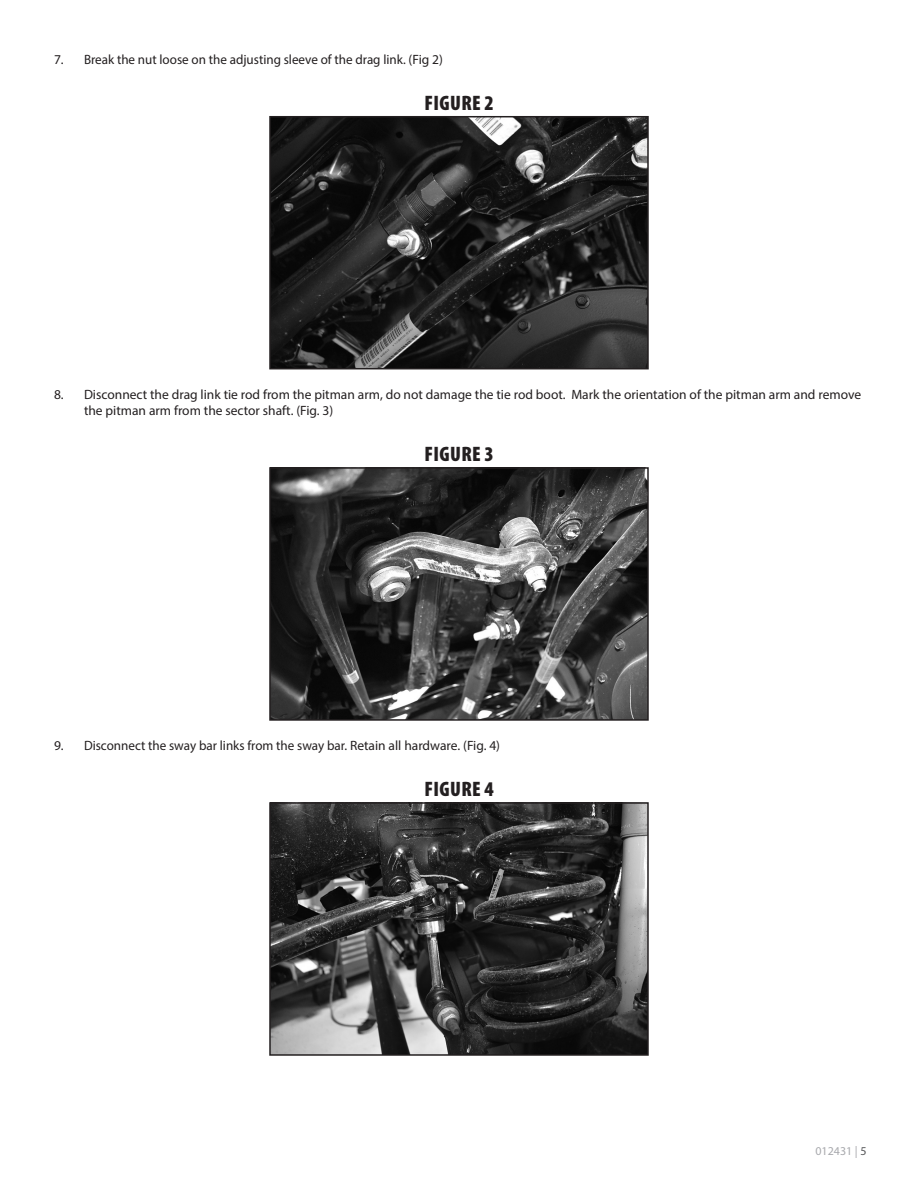
<style>
.page{position:relative;width:918px;height:1188px;background:#fff}
.page>*{position:absolute;margin:0;border:0;box-sizing:border-box;transform-origin:0 0}
.t1{font:900 condensed 21px "Myriad Pro";letter-spacing:.02em;color:#231f20}
.t2{font:13.5px/16.2px "Myriad Pro";color:#231f20}
.t3{font:12px "Myriad Pro";color:#a8a9ad}
.s1{color:#57585a}
</style>
<div class="page">
<img style="left:272px;top:119px;width:374px;height:247px">
<div style="left:269px;top:116px;width:380px;height:253px;border:2px solid #231f20"></div>
<img style="left:272px;top:470px;width:374px;height:248px">
<div style="left:269px;top:467px;width:380px;height:254px;border:2px solid #231f20"></div>
<img style="left:272px;top:805px;width:374px;height:248px">
<div style="left:269px;top:802px;width:380px;height:254px;border:2px solid #231f20"></div>
<p class="t2" style="left:54px;top:51px;width:391px">7. Break the nut loose on the adjusting sleeve of the drag link. (Fig 2)</p>
<p class="t1" style="left:424px;top:89px;width:71px">FIGURE 2</p>
<p class="t2" style="left:84px;top:386px;width:779px;text-indent:-30px">8. Disconnect the drag link tie rod from the pitman arm, do not damage the tie rod boot. Mark the orientation of the pitman arm and remove the pitman arm from the sector shaft. (Fig. 3)</p>
<p class="t1" style="left:424px;top:440px;width:71px">FIGURE 3</p>
<p class="t2" style="left:54px;top:738px;width:448px">9. Disconnect the sway bar links from the sway bar. Retain all hardware. (Fig. 4)</p>
<p class="t1" style="left:424px;top:775px;width:71px">FIGURE 4</p>
<p class="t3" style="left:815px;top:1143px;width:53px">012431 | <span class="s1">5</span></p>
</div>
